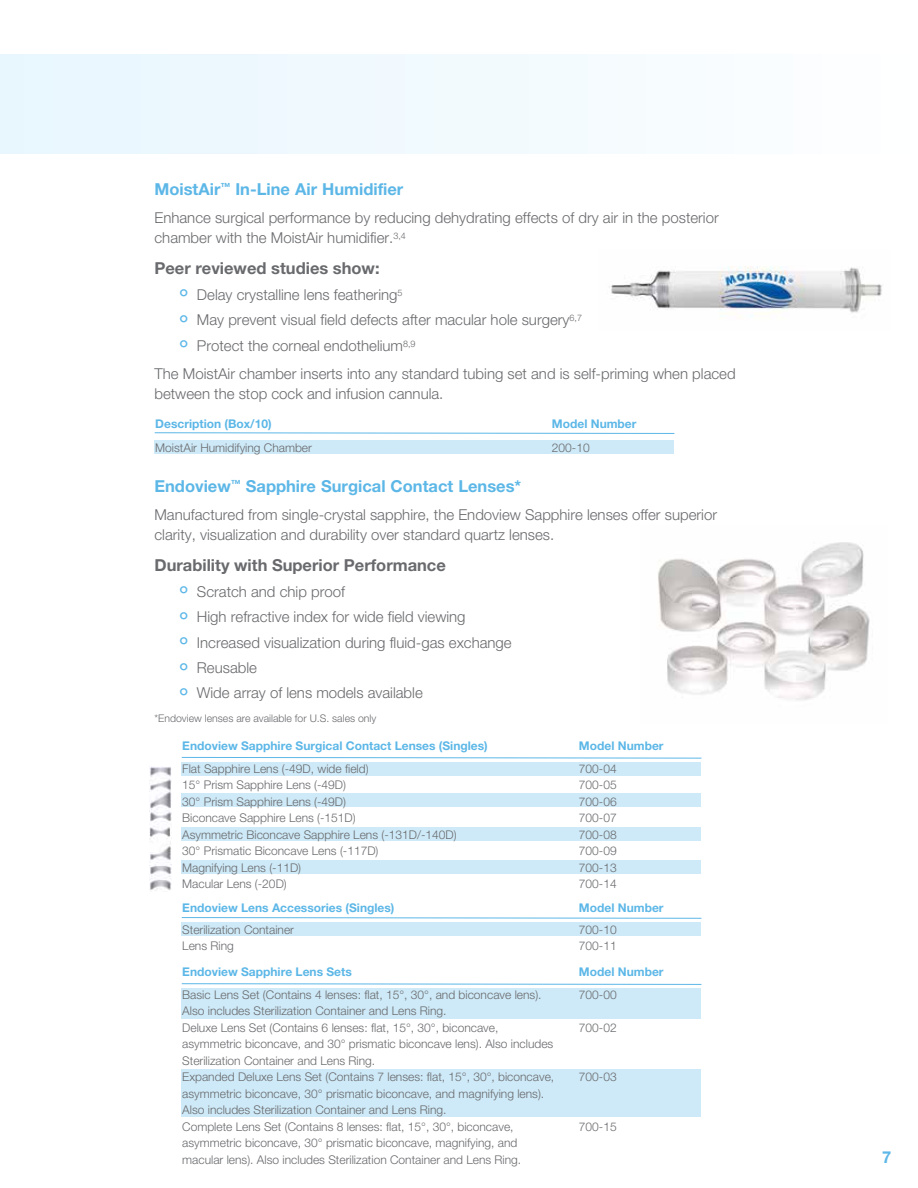
<style>
.page{position:relative;width:918px;height:1188px;background:#fff}
.page>*{position:absolute;margin:0;border:0;box-sizing:border-box;transform-origin:0 0}
.t1{font:700 16.5px "Helvetica Neue";color:#5cb7e7}
.t2{font:700 16.5px "Helvetica Neue";color:#696a6d}
.t3{font:300 15px/25.5px "Helvetica Neue";color:#696a6d}
.t4{font:300 12px/16.5px "Helvetica Neue";color:#696a6d}
.t5{font:700 12px "Helvetica Neue";color:#5cb7e7}
.t6{font:300 10.5px "Helvetica Neue";color:#696a6d}
.s1{font-family:"Arial";font-weight:400;font-size:27px;color:#5cb7e7}
</style>
<div class="page">
<div style="left:0;top:55px;width:918px;height:98px;background:#f2fafe"></div>
<img style="left:658px;top:542px;width:212px;height:158px">
<svg style="left:181px;top:757px;width:521px;height:2px"></svg>
<div style="left:182px;top:793px;width:519px;height:14px;background:#cee9f7"></div>
<div style="left:182px;top:827px;width:519px;height:14px;background:#cee9f7"></div>
<div style="left:182px;top:860px;width:519px;height:14px;background:#cee9f7"></div>
<div style="left:182px;top:762px;width:519px;height:14px;background:#cee9f7"></div>
<svg style="left:181px;top:917px;width:521px;height:2px"></svg>
<div style="left:182px;top:922px;width:519px;height:14px;background:#cee9f7"></div>
<img style="left:150px;top:767px;width:22px;height:124px">
<div style="left:182px;top:1069px;width:519px;height:48px;background:#cee9f7"></div>
<svg style="left:181px;top:983px;width:521px;height:2px"></svg>
<div style="left:182px;top:988px;width:519px;height:31px;background:#cee9f7"></div>
<img style="left:609px;top:266px;width:274px;height:48px">
<svg style="left:154px;top:432px;width:521px;height:2px"></svg>
<div style="left:154px;top:440px;width:520px;height:14px;background:#cee9f7"></div>
<h1 class="t1" style="left:154px;top:179px;width:250px">MoistAir<sup>™</sup> In-Line Air Humidifier</h1>
<p class="t3" style="left:154px;top:208px;width:566px;line-height:19.5px">Enhance surgical performance by reducing dehydrating effects of dry air in the posterior chamber with the MoistAir humidifier.<sup>3,4</sup></p>
<h1 class="t2" style="left:154px;top:258px;width:227px">Peer reviewed studies show:</h1>
<p class="t3" style="left:178px;top:281px;width:405px"><span class="s1">°</span> Delay crystalline lens feathering<sup>5<br></sup><span class="s1">°</span> May prevent visual field defects after macular hole surgery<sup>6,7 </sup><span class="s1">°</span> Protect the corneal endothelium<sup>8,9</sup></p>
<p class="t3" style="left:154px;top:364px;width:583px;line-height:19.5px">The MoistAir chamber inserts into any standard tubing set and is self-priming when placed between the stop cock and infusion cannula.</p>
<p class="t5" style="left:155px;top:417px;width:118px">Description (Box/10)</p>
<p class="t5" style="left:552px;top:417px;width:86px">Model Number</p>
<p class="t4" style="left:155px;top:439px;width:158px">MoistAir Humidifying Chamber</p>
<p class="t4" style="left:552px;top:439px;width:39px">200-10</p>
<h1 class="t1" style="left:154px;top:476px;width:368px">Endoview<sup>™</sup> Sapphire Surgical Contact Lenses*</h1>
<p class="t3" style="left:154px;top:505px;width:564px;line-height:19.5px">Manufactured from single-crystal sapphire, the Endoview Sapphire lenses offer superior clarity, visualization and durability over standard quartz lenses.</p>
<h1 class="t2" style="left:154px;top:555px;width:293px">Durability with Superior Performance</h1>
<p class="t3" style="left:178px;top:578px;width:335px"><span class="s1">°</span> Scratch and chip proof<br><span class="s1">°</span> High refractive index for wide field viewing<br><span class="s1">°</span> Increased visualization during fluid-gas exchange <span class="s1">°</span> Reusable<br><span class="s1">°</span> Wide array of lens models available</p>
<p class="t6" style="left:154px;top:712px;width:223px">*Endoview lenses are available for U.S. sales only</p>
<p class="t5" style="left:182px;top:738px;width:307px">Endoview Sapphire Surgical Contact Lenses (Singles)</p>
<p class="t5" style="left:579px;top:738px;width:86px">Model Number</p>
<p class="t4" style="left:182px;top:760px;width:188px">Flat Sapphire Lens (-49D, wide field)</p>
<p class="t4" style="left:579px;top:760px;width:39px">700-04</p>
<p class="t4" style="left:182px;top:776px;width:165px">15° Prism Sapphire Lens (-49D)</p>
<p class="t4" style="left:579px;top:776px;width:39px">700-05</p>
<p class="t4" style="left:182px;top:793px;width:165px">30° Prism Sapphire Lens (-49D)</p>
<p class="t4" style="left:579px;top:793px;width:39px">700-06</p>
<p class="t4" style="left:182px;top:809px;width:175px">Biconcave Sapphire Lens (-151D)</p>
<p class="t4" style="left:579px;top:809px;width:39px">700-07</p>
<p class="t4" style="left:182px;top:826px;width:276px">Asymmetric Biconcave Sapphire Lens (-131D/-140D)</p>
<p class="t4" style="left:579px;top:826px;width:39px">700-08</p>
<p class="t4" style="left:182px;top:842px;width:198px">30° Prismatic Biconcave Lens (-117D)</p>
<p class="t4" style="left:579px;top:842px;width:39px">700-09</p>
<p class="t4" style="left:182px;top:859px;width:120px">Magnifying Lens (-11D)</p>
<p class="t4" style="left:579px;top:859px;width:39px">700-13</p>
<p class="t4" style="left:182px;top:875px;width:106px">Macular Lens (-20D)</p>
<p class="t4" style="left:579px;top:875px;width:39px">700-14</p>
<p class="t5" style="left:182px;top:900px;width:214px">Endoview Lens Accessories (Singles)</p>
<p class="t5" style="left:579px;top:900px;width:86px">Model Number</p>
<p class="t4" style="left:182px;top:921px;width:113px">Sterilization Container</p>
<p class="t4" style="left:579px;top:921px;width:39px">700-10</p>
<p class="t4" style="left:182px;top:937px;width:53px">Lens Ring</p>
<p class="t4" style="left:579px;top:937px;width:39px">700-11</p>
<p class="t5" style="left:182px;top:965px;width:171px">Endoview Sapphire Lens Sets</p>
<p class="t5" style="left:579px;top:965px;width:86px">Model Number</p>
<p class="t4" style="left:182px;top:986px;width:361px">Basic Lens Set (Contains 4 lenses: flat, 15°, 30°, and biconcave lens).</p>
<p class="t4" style="left:579px;top:986px;width:39px">700-00</p>
<p class="t4" style="left:182px;top:1003px;width:318px">Also includes Sterilization Container and Lens Ring.<br>Deluxe Lens Set (Contains 6 lenses: flat, 15°, 30°, biconcave,</p>
<p class="t4" style="left:579px;top:1019px;width:39px">700-02</p>
<p class="t4" style="left:182px;top:1036px;width:373px">asymmetric biconcave, and 30° prismatic biconcave lens). Also includes<br>Sterilization Container and Lens Ring.<br>Expanded Deluxe Lens Set (Contains 7 lenses: flat, 15°, 30°, biconcave,</p>
<p class="t4" style="left:182px;top:1085px;width:364px">asymmetric biconcave, 30° prismatic biconcave, and magnifying lens).<br>Also includes Sterilization Container and Lens Ring.<br>Complete Lens Set (Contains 8 lenses: flat, 15°, 30°, biconcave,</p>
<p class="t4" style="left:182px;top:1135px;width:340px">asymmetric biconcave, 30° prismatic biconcave, magnifying, and macular lens). Also includes Sterilization Container and Lens Ring.</p>
<p class="t4" style="left:579px;top:1069px;width:39px">700-03</p>
<p class="t4" style="left:579px;top:1118px;width:39px">700-15</p>
<h1 class="t1" style="left:882px;top:1147px;width:11px">7</h1>
</div>
